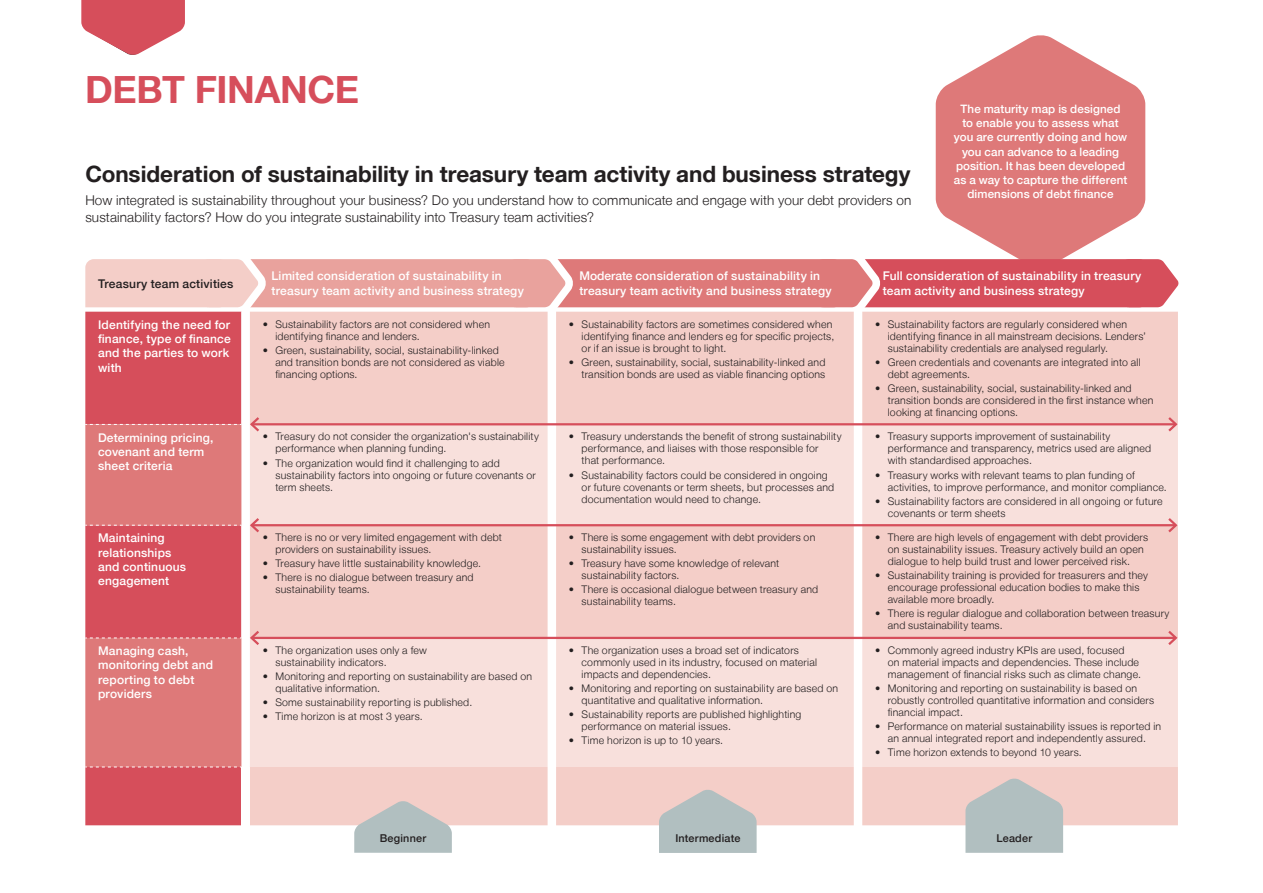
<style>
.page{position:relative;width:1263px;height:893px;background:#fff}
.page>*{position:absolute;margin:0;border:0;box-sizing:border-box;transform-origin:0 0}
.colour_heading{font:700 37.5px "Helvetica Neue LT";letter-spacing:-.01em;color:#d64e5b}
.intro_text{font:700 22.5px "Helvetica Neue LT";letter-spacing:-.005em;color:#231f20}
.body{font:300 13.5px/16.5px "Helvetica Neue LT";letter-spacing:.01em;color:#231f20}
.box_body{font:500 12px/15px "Helvetica Neue LT";letter-spacing:.015em;color:#fff}
.Side_title{font:500 12px/14.2px "Helvetica Neue LT";letter-spacing:.015em;color:#fff}
.body-2{font:500 12px/14.2px "Helvetica Neue LT";letter-spacing:.015em;color:#fff}
.box_body-2{font:500 12px "Helvetica Neue LT";letter-spacing:.015em;color:#231f20}
.box_body_9pt{font:500 11.55px/14.1px "Helvetica Neue LT";letter-spacing:.005em;color:#fff;text-align:center}
.box_body-3{font:500 10.8px "Helvetica Neue LT";letter-spacing:.02em;color:#231f20}
.t1{font:300 10.5px/12px "Helvetica Neue LT";letter-spacing:.02em;color:#231f20}
</style>
<div class="page">
<svg style="left:936px;top:35px;width:209px;height:224px;fill:#de7979"></svg>
<svg style="left:81px;top:0;width:104px;height:55px"></svg>
<svg style="left:1093px;top:247px;width:86px;height:65px"></svg>
<div style="left:826px;top:259px;width:322px;height:48px;background:#d64e5b;border-radius:9px"></div>
<svg style="left:787px;top:259px;width:100px;height:53px"></svg>
<div style="left:522px;top:259px;width:320px;height:48px;background:#de7979;border-radius:9px"></div>
<svg style="left:480px;top:259px;width:100px;height:53px"></svg>
<div style="left:219px;top:259px;width:316px;height:48px;background:#e9a29d;border-radius:9px"></div>
<div style="left:85px;top:768px;width:156px;height:57px;background:#d64e5b"></div>
<div style="left:250px;top:312px;width:928px;height:513px;background:#f4cec8"></div>
<svg style="left:273px;top:425px;width:905px;height:342px;background:#f6dad5"></svg>
<hr style="left:252px;top:423px;width:924px;height:2px;background:#d64e5b">
<svg style="left:1166px;top:415px;width:12px;height:19px"></svg>
<hr style="left:252px;top:524px;width:924px;height:2px;background:#d64e5b">
<svg style="left:1166px;top:516px;width:12px;height:19px"></svg>
<hr style="left:252px;top:637px;width:924px;height:2px;background:#d64e5b">
<svg style="left:85px;top:259px;width:188px;height:509px;background:#e18286"></svg>
<svg style="left:1166px;top:628px;width:12px;height:19px"></svg>
<svg style="left:354px;top:801px;width:98px;height:52px;background:#c1c3c2"></svg>
<svg style="left:659px;top:789px;width:98px;height:64px;background:#bfc2c1"></svg>
<svg style="left:965px;top:778px;width:98px;height:75px;background:#bdc1c1"></svg>
<p class="colour_heading" style="left:85px;top:66px;width:276px">DEBT FINANCE</p>
<p class="intro_text" style="left:85px;top:160px;width:826px">Consideration of sustainability in treasury team activity and business strategy</p>
<p class="body" style="left:85px;top:192px;width:828px">How integrated is sustainability throughout your business? Do you understand how to communicate and engage with your debt providers on sustainability factors? How do you integrate sustainability into Treasury team activities?</p>
<p class="box_body_9pt" style="left:954px;top:102px;width:175px">The maturity map is designed<br>to enable you to assess what you are currently doing and how you can advance to a leading position. It has been developed as a way to capture the different dimensions of debt finance</p>
<p class="box_body-2" style="left:98px;top:276px;width:137px">Treasury team activities</p>
<p class="box_body" style="left:271px;top:268px;width:254px">Limited consideration of sustainability in treasury team activity and business strategy</p>
<p class="box_body" style="left:579px;top:268px;width:254px">Moderate consideration of sustainability in treasury team activity and business strategy</p>
<p class="box_body" style="left:883px;top:268px;width:260px">Full consideration of sustainability in treasury team activity and business strategy</p>
<p class="Side_title" style="left:98px;top:317px;width:134px">Identifying the need for finance, type of finance and the parties to work with</p>
<p class="t1" style="left:275px;top:318px;width:216px;text-indent:-13px">• Sustainability factors are not considered when identifying finance and lenders.</p>
<p class="t1" style="left:275px;top:344px;width:231px;text-indent:-13px">• Green, sustainability, social, sustainability-linked and transition bonds are not considered as viable financing options.</p>
<p class="Side_title" style="left:98px;top:430px;width:117px">Determining pricing, covenant and term sheet criteria</p>
<p class="t1" style="left:275px;top:430px;width:265px;text-indent:-13px">• Treasury do not consider the organization's sustainability performance when planning funding.</p>
<p class="t1" style="left:275px;top:457px;width:262px;text-indent:-13px">• The organization would find it challenging to add sustainability factors into ongoing or future covenants or term sheets.</p>
<p class="body-2" style="left:98px;top:531px;width:89px">Maintaining relationships and continuous engagement</p>
<p class="t1" style="left:275px;top:531px;width:228px;text-indent:-13px">• There is no or very limited engagement with debt providers on sustainability issues.</p>
<p class="t1" style="left:263px;top:557px;width:220px">• Treasury have little sustainability knowledge.</p>
<p class="t1" style="left:275px;top:571px;width:200px;text-indent:-13px">• There is no dialogue between treasury and sustainability teams.</p>
<p class="Side_title" style="left:98px;top:643px;width:117px">Managing cash, monitoring debt and reporting to debt providers</p>
<p class="t1" style="left:275px;top:644px;width:153px;text-indent:-13px">• The organization uses only a few sustainability indicators.</p>
<p class="t1" style="left:275px;top:670px;width:258px;text-indent:-13px">• Monitoring and reporting on sustainability are based on qualitative information.</p>
<p class="t1" style="left:263px;top:696px;width:211px">• Some sustainability reporting is published.</p>
<p class="t1" style="left:263px;top:710px;width:162px">• Time horizon is at most 3 years.</p>
<p class="t1" style="left:582px;top:318px;width:254px;text-indent:-13px">• Sustainability factors are sometimes considered when identifying finance and lenders eg for specific projects, or if an issue is brought to light.</p>
<p class="t1" style="left:569px;top:356px;width:258px;text-align:right">• Green, sustainability, social, sustainability-linked and transition bonds are used as viable financing options</p>
<p class="t1" style="left:582px;top:430px;width:261px;text-indent:-13px">• Treasury understands the benefit of strong sustainability performance, and liaises with those responsible for<br>that performance.</p>
<p class="t1" style="left:582px;top:469px;width:254px;text-indent:-13px">• Sustainability factors could be considered in ongoing or future covenants or term sheets, but processes and documentation would need to change.</p>
<p class="t1" style="left:582px;top:531px;width:235px;text-indent:-13px">• There is some engagement with debt providers on sustainability issues.</p>
<p class="t1" style="left:582px;top:557px;width:199px;text-indent:-13px">• Treasury have some knowledge of relevant sustainability factors.</p>
<p class="t1" style="left:582px;top:583px;width:238px;text-indent:-13px">• There is occasional dialogue between treasury and sustainability teams.</p>
<p class="t1" style="left:582px;top:644px;width:237px;text-indent:-13px">• The organization uses a broad set of indicators commonly used in its industry, focused on material impacts and dependencies.</p>
<p class="t1" style="left:582px;top:682px;width:258px;text-indent:-13px">• Monitoring and reporting on sustainability are based on quantitative and qualitative information.</p>
<p class="t1" style="left:582px;top:708px;width:221px;text-indent:-13px">• Sustainability reports are published highlighting performance on material issues.</p>
<p class="t1" style="left:569px;top:734px;width:156px">• Time horizon is up to 10 years.</p>
<p class="t1" style="left:888px;top:318px;width:260px;text-indent:-13px">• Sustainability factors are regularly considered when identifying finance in all mainstream decisions. Lenders’ sustainability credentials are analysed regularly.</p>
<p class="t1" style="left:888px;top:356px;width:254px;text-indent:-13px">• Green credentials and covenants are integrated into all debt agreements.</p>
<p class="t1" style="left:888px;top:382px;width:267px;text-indent:-13px">• Green, sustainability, social, sustainability-linked and transition bonds are considered in the first instance when looking at financing options.</p>
<p class="t1" style="left:888px;top:430px;width:265px;text-indent:-13px">• Treasury supports improvement of sustainability performance and transparency, metrics used are aligned with standardised approaches.</p>
<p class="t1" style="left:888px;top:469px;width:281px;text-indent:-13px">• Treasury works with relevant teams to plan funding of activities, to improve performance, and monitor compliance.</p>
<p class="t1" style="left:888px;top:495px;width:276px;text-indent:-13px">• Sustainability factors are considered in all ongoing or future covenants or term sheets</p>
<p class="t1" style="left:888px;top:531px;width:262px;text-indent:-13px">• There are high levels of engagement with debt providers on sustainability issues. Treasury actively build an open dialogue to help build trust and lower perceived risk.</p>
<p class="t1" style="left:888px;top:569px;width:262px;text-indent:-13px">• Sustainability training is provided for treasurers and they encourage professional education bodies to make this available more broadly.</p>
<p class="t1" style="left:888px;top:607px;width:283px;text-indent:-13px">• There is regular dialogue and collaboration between treasury and sustainability teams.</p>
<p class="t1" style="left:888px;top:644px;width:255px;text-indent:-13px">• Commonly agreed industry KPIs are used, focused<br>on material impacts and dependencies. These include management of financial risks such as climate change.</p>
<p class="t1" style="left:888px;top:682px;width:268px;text-indent:-13px">• Monitoring and reporting on sustainability is based on robustly controlled quantitative information and considers financial impact.</p>
<p class="t1" style="left:875px;top:720px;width:288px;text-align:center">• Performance on material sustainability issues is reported in an annual integrated report and independently assured.</p>
<p class="t1" style="left:875px;top:746px;width:208px">• Time horizon extends to beyond 10 years.</p>
<p class="box_body-3" style="left:380px;top:832px;width:48px">Beginner</p>
<p class="box_body-3" style="left:675px;top:832px;width:67px">Intermediate</p>
<p class="box_body-3" style="left:996px;top:832px;width:37px">Leader</p>
</div>
